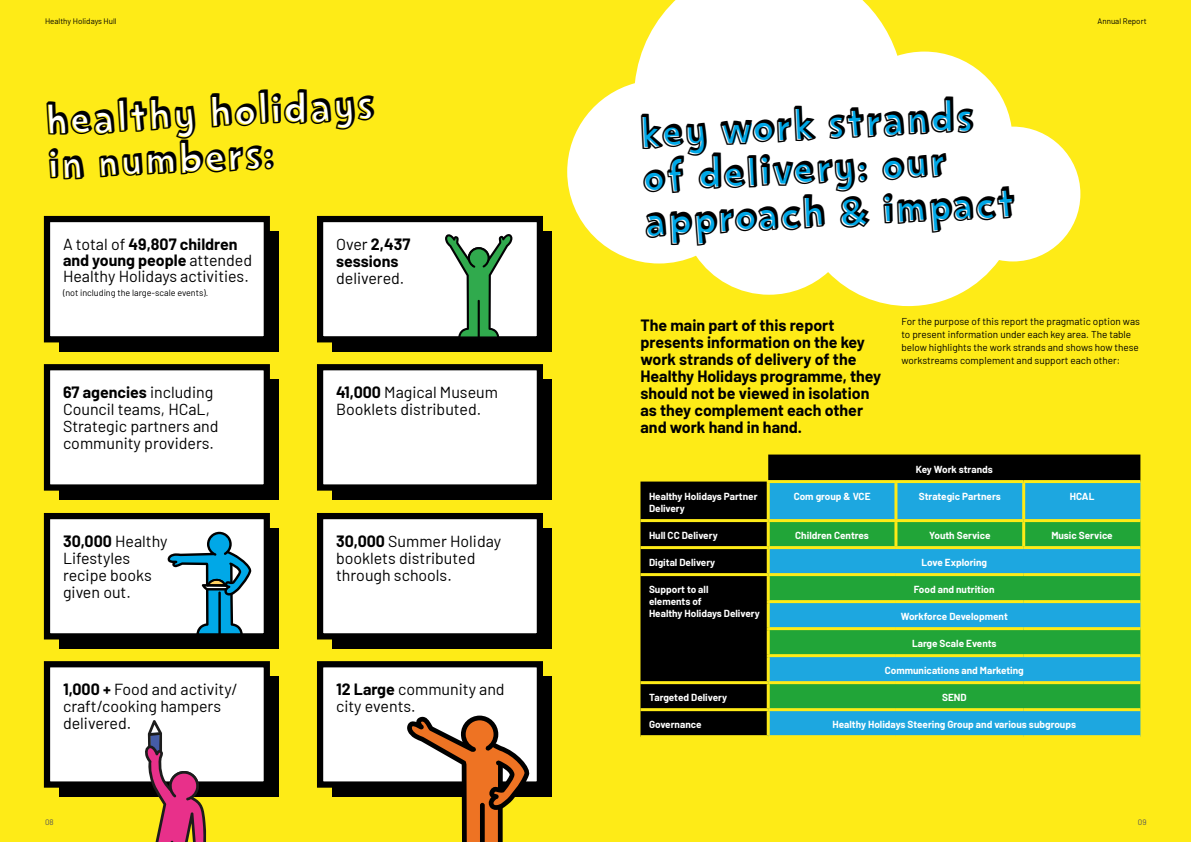
<style>
.page{position:relative;width:1191px;height:842px;background:#feeb17}
.page>*{position:absolute;margin:0;border:0;box-sizing:border-box;transform-origin:0 0}
.t1{font:47.4px/44px "Change 4 Life Headline Shadow";color:#000}
.t2{font:16px/17px "Barlow";color:#000}
.t3{font:700 16px/17px "Barlow";color:#000}
.t4{font:700 10px/12px "Barlow";color:#fff}
.t5{font:10px/13px "Barlow";color:#000}
.t6{font:9px "Barlow";color:#000}
.t7{font:8px "Barlow";color:#000}
.t8{font:8px "Barlow";color:#575756}
.s1{font-weight:700}
.s2{font-weight:400}
</style>
<div class="page">
<svg style="left:567px;top:0;width:513px;height:306px;fill:#fff"></svg>
<svg style="left:640px;top:454px;width:500px;height:281px;background:#181602"></svg>
<div style="left:769px;top:483px;width:371px;height:252px;background:#1da7e0"></div>
<svg style="left:769px;top:522px;width:371px;height:186px;background:#21a67f"></svg>
<hr style="left:766px;top:483px;width:3px;height:36px;background:#feeb17">
<hr style="left:766px;top:480px;width:130px;height:3px;background:#feeb17">
<hr style="left:896px;top:480px;width:127px;height:3px;background:#feeb17">
<hr style="left:894px;top:483px;width:3px;height:36px;background:#feeb17">
<hr style="left:1022px;top:483px;width:3px;height:36px;background:#feeb17">
<hr style="left:1023px;top:480px;width:117px;height:3px;background:#feeb17">
<hr style="left:640px;top:519px;width:128px;height:3px;background:#feeb17">
<hr style="left:766px;top:522px;width:3px;height:24px;background:#feeb17">
<hr style="left:768px;top:519px;width:128px;height:3px;background:#feeb17">
<hr style="left:896px;top:519px;width:127px;height:3px;background:#feeb17">
<hr style="left:894px;top:522px;width:3px;height:24px;background:#feeb17">
<hr style="left:1022px;top:522px;width:3px;height:24px;background:#feeb17">
<hr style="left:1023px;top:519px;width:117px;height:3px;background:#feeb17">
<hr style="left:640px;top:546px;width:128px;height:3px;background:#feeb17">
<hr style="left:766px;top:549px;width:3px;height:24px;background:#feeb17">
<hr style="left:768px;top:546px;width:128px;height:3px;background:#feeb17">
<hr style="left:896px;top:546px;width:127px;height:3px;background:#feeb17">
<hr style="left:1023px;top:546px;width:117px;height:3px;background:#feeb17">
<hr style="left:640px;top:573px;width:128px;height:3px;background:#feeb17">
<hr style="left:766px;top:576px;width:3px;height:24px;background:#feeb17">
<hr style="left:768px;top:573px;width:128px;height:3px;background:#feeb17">
<hr style="left:896px;top:573px;width:127px;height:3px;background:#feeb17">
<hr style="left:1023px;top:573px;width:117px;height:3px;background:#feeb17">
<hr style="left:766px;top:603px;width:3px;height:24px;background:#feeb17">
<hr style="left:766px;top:600px;width:130px;height:3px;background:#feeb17">
<hr style="left:896px;top:600px;width:127px;height:3px;background:#feeb17">
<hr style="left:1023px;top:600px;width:117px;height:3px;background:#feeb17">
<hr style="left:766px;top:630px;width:3px;height:24px;background:#feeb17">
<hr style="left:766px;top:627px;width:130px;height:3px;background:#feeb17">
<hr style="left:896px;top:627px;width:127px;height:3px;background:#feeb17">
<hr style="left:1023px;top:627px;width:117px;height:3px;background:#feeb17">
<hr style="left:766px;top:657px;width:3px;height:24px;background:#feeb17">
<hr style="left:766px;top:654px;width:130px;height:3px;background:#feeb17">
<hr style="left:896px;top:654px;width:127px;height:3px;background:#feeb17">
<hr style="left:1023px;top:654px;width:117px;height:3px;background:#feeb17">
<hr style="left:640px;top:681px;width:128px;height:3px;background:#feeb17">
<hr style="left:766px;top:684px;width:3px;height:24px;background:#feeb17">
<hr style="left:768px;top:681px;width:128px;height:3px;background:#feeb17">
<hr style="left:896px;top:681px;width:127px;height:3px;background:#feeb17">
<hr style="left:1023px;top:681px;width:117px;height:3px;background:#feeb17">
<hr style="left:640px;top:708px;width:128px;height:3px;background:#feeb17">
<hr style="left:766px;top:711px;width:3px;height:24px;background:#feeb17">
<hr style="left:768px;top:708px;width:128px;height:3px;background:#feeb17">
<hr style="left:896px;top:708px;width:127px;height:3px;background:#feeb17">
<hr style="left:1023px;top:708px;width:117px;height:3px;background:#feeb17">
<div style="left:59px;top:231px;width:220px;height:121px;background:#000"></div>
<div style="left:59px;top:528px;width:220px;height:121px;background:#000"></div>
<div style="left:59px;top:379px;width:220px;height:121px;background:#000"></div>
<div style="left:59px;top:676px;width:220px;height:121px;background:#000"></div>
<div style="left:332px;top:231px;width:220px;height:121px;background:#000"></div>
<div style="left:332px;top:528px;width:220px;height:121px;background:#000"></div>
<div style="left:332px;top:379px;width:220px;height:121px;background:#000"></div>
<div style="left:332px;top:676px;width:220px;height:121px;background:#000"></div>
<div style="left:47px;top:219px;width:220px;height:120px;background:#fff"></div>
<div style="left:44px;top:216px;width:226px;height:126px;border:6px solid #000"></div>
<div style="left:47px;top:516px;width:220px;height:120px;background:#fff"></div>
<div style="left:44px;top:513px;width:226px;height:126px;border:6px solid #000"></div>
<div style="left:47px;top:367px;width:220px;height:120px;background:#fff"></div>
<div style="left:44px;top:364px;width:226px;height:127px;border:6px solid #000"></div>
<div style="left:47px;top:664px;width:220px;height:120px;background:#fff"></div>
<div style="left:44px;top:661px;width:226px;height:127px;border:6px solid #000"></div>
<div style="left:320px;top:219px;width:220px;height:120px;background:#fff"></div>
<div style="left:317px;top:216px;width:226px;height:126px;border:6px solid #000"></div>
<div style="left:320px;top:516px;width:220px;height:120px;background:#fff"></div>
<div style="left:317px;top:513px;width:226px;height:126px;border:6px solid #000"></div>
<div style="left:320px;top:367px;width:220px;height:120px;background:#fff"></div>
<div style="left:317px;top:364px;width:226px;height:127px;border:6px solid #000"></div>
<div style="left:320px;top:664px;width:220px;height:120px;background:#fff"></div>
<div style="left:317px;top:661px;width:226px;height:127px;border:6px solid #000"></div>
<svg style="left:134px;top:720px;width:73px;height:122px"></svg>
<svg style="left:445px;top:234px;width:67px;height:105px"></svg>
<svg style="left:405px;top:715px;width:126px;height:127px"></svg>
<svg style="left:168px;top:532px;width:85px;height:104px"></svg>
<p class="t7" style="left:45px;top:16px;width:73px">Healthy Holidays Hull</p>
<p class="t7" style="left:1097px;top:16px;width:51px">Annual Report</p>
<h1 class="t1" style="left:45px;top:102px;width:331px;rotate:-3deg">Healthy Holidays in Numbers:</h1>
<p class="t2" style="left:63px;top:235px;width:191px;line-height:16px">A total of <span class="s1">49,807 children and young people</span> attended<br>Healthy Holidays activities.</p>
<p class="t6" style="left:63px;top:286px;width:147px">(not including the large-scale events).</p>
<p class="t2" style="left:63px;top:383px;width:157px"><span class="s1">67 agencies</span> including<br>Council teams, HCaL,<br>Strategic partners and community providers.</p>
<p class="t2" style="left:63px;top:531px;width:106px"><span class="s1">30,000</span> Healthy<br>Lifestyles recipe books given out.</p>
<p class="t2" style="left:63px;top:680px;width:176px"><span class="s1">1,000 +</span> Food and activity/ craft/cooking hampers delivered.</p>
<p class="t3" style="left:336px;top:234px;width:76px"><span class="s2">Over</span> 2,437 sessions</p>
<p class="t2" style="left:336px;top:268px;width:70px">delivered.</p>
<p class="t2" style="left:336px;top:382px;width:163px"><span class="s1">41,000</span> Magical Museum<br>Booklets distributed.</p>
<p class="t2" style="left:336px;top:531px;width:167px"><span class="s1">30,000</span> Summer Holiday booklets distributed through schools.</p>
<p class="t2" style="left:336px;top:679px;width:170px"><span class="s1">12 Large</span> community and city events.</p>
<h1 class="t1" style="left:639px;top:114px;width:373px;rotate:-3deg">Key Work strands of Delivery: Our<br>Approach &amp; Impact</h1>
<p class="t3" style="left:640px;top:316px;width:242px">The main part of this report presents information on the key work strands of delivery of the<br>Healthy Holidays programme, they should not be viewed in isolation as they complement each other and work hand in hand.</p>
<p class="t5" style="left:901px;top:314px;width:240px">For the purpose of this report the pragmatic option was to present information under each key area. The table below highlights the work strands and shows how these workstreams complement and support each other:</p>
<p class="t4" style="left:915px;top:463px;width:78px">Key Work strands</p>
<p class="t4" style="left:649px;top:490px;width:110px">Healthy Holidays Partner<br>Delivery</p>
<p class="t4" style="left:793px;top:490px;width:78px">Com group &amp; VCE</p>
<p class="t4" style="left:919px;top:490px;width:83px">Strategic Partners</p>
<p class="t4" style="left:1069px;top:490px;width:26px">HCAL</p>
<p class="t4" style="left:649px;top:529px;width:70px">Hull CC Delivery</p>
<p class="t4" style="left:795px;top:529px;width:75px">Children Centres</p>
<p class="t4" style="left:929px;top:529px;width:63px">Youth Service</p>
<p class="t4" style="left:1051px;top:529px;width:63px">Music Service</p>
<p class="t4" style="left:649px;top:556px;width:68px">Digital Delivery</p>
<p class="t4" style="left:921px;top:556px;width:67px">Love Exploring</p>
<p class="t4" style="left:649px;top:583px;width:112px">Support to all<br>elements of<br>Healthy Holidays Delivery</p>
<p class="t4" style="left:914px;top:583px;width:82px">Food and nutrition</p>
<p class="t4" style="left:901px;top:610px;width:108px">Workforce Development</p>
<p class="t4" style="left:912px;top:637px;width:86px">Large Scale Events</p>
<p class="t4" style="left:884px;top:664px;width:140px">Communications and Marketing</p>
<p class="t4" style="left:649px;top:691px;width:80px">Targeted Delivery</p>
<p class="t4" style="left:942px;top:691px;width:26px">SEND</p>
<p class="t4" style="left:649px;top:718px;width:54px">Governance</p>
<p class="t4" style="left:832px;top:718px;width:245px">Healthy Holidays Steering Group and various subgroups</p>
<p class="t8" style="left:45px;top:817px;width:10px">08</p>
<p class="t8" style="left:1138px;top:817px;width:10px">09</p>
</div>
